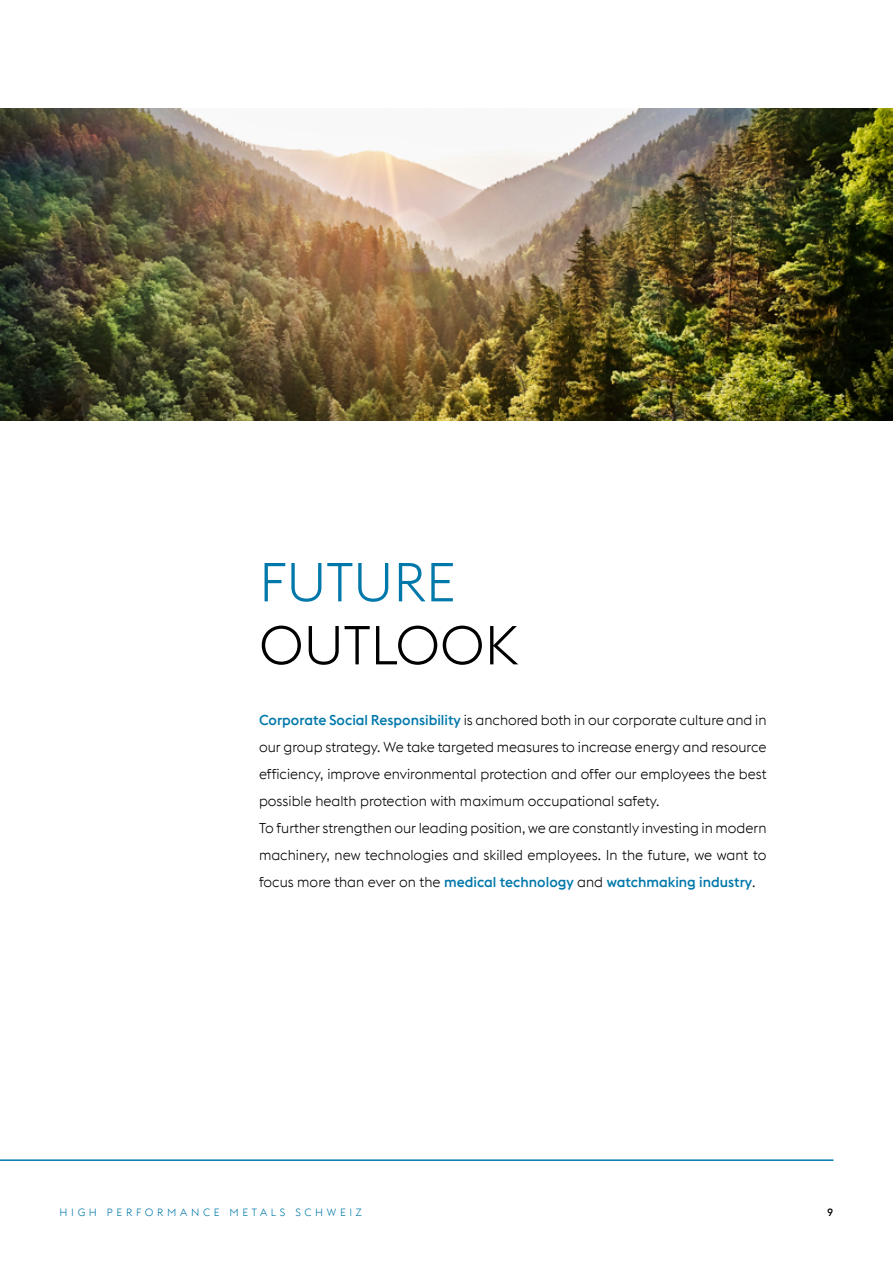
<style>
.page{position:relative;width:893px;height:1263px;background:#fff}
.page>*{position:absolute;margin:0;border:0;box-sizing:border-box;transform-origin:0 0}
.t1{font:300 54px "voestalpine";color:#000}
.t2{font:300 54px "voestalpine";color:#0078aa}
.t3{font:300 14.25px/27px "voestalpine";color:#000}
.t4{font:300 10.5px "voestalpine";letter-spacing:.35em;color:#0078aa}
.t5{font:500 10.5px "voestalpine";color:#000}
.s1{font-weight:500;color:#0078aa}
</style>
<div class="page">
<hr style="left:0;top:1159px;width:833px;height:2px;background:#0078aa">
<img style="left:0;top:108px;width:893px;height:313px">
<h1 class="t2" style="left:259px;top:551px;width:198px">FUTURE</h1>
<h1 class="t1" style="left:259px;top:614px;width:260px">OUTLOOK</h1>
<p class="t3" style="left:259px;top:706px;width:509px"><span class="s1">Corporate Social Responsibility</span> is anchored both in our corporate culture and in our group strategy. We take targeted measures to increase energy and resource efficiency, improve environmental protection and offer our employees the best possible health protection with maximum occupational safety.<br>To further strengthen our leading position, we are constantly investing in modern machinery, new technologies and skilled employees. In the future, we want to focus more than ever on the <span class="s1">medical technology</span> and <span class="s1">watchmaking industry</span>.</p>
<p class="t4" style="left:60px;top:1206px;width:304px">HIGH PERFORMANCE METALS SCHWEIZ</p>
<p class="t5" style="left:827px;top:1205px;width:8px">9</p>
</div>
